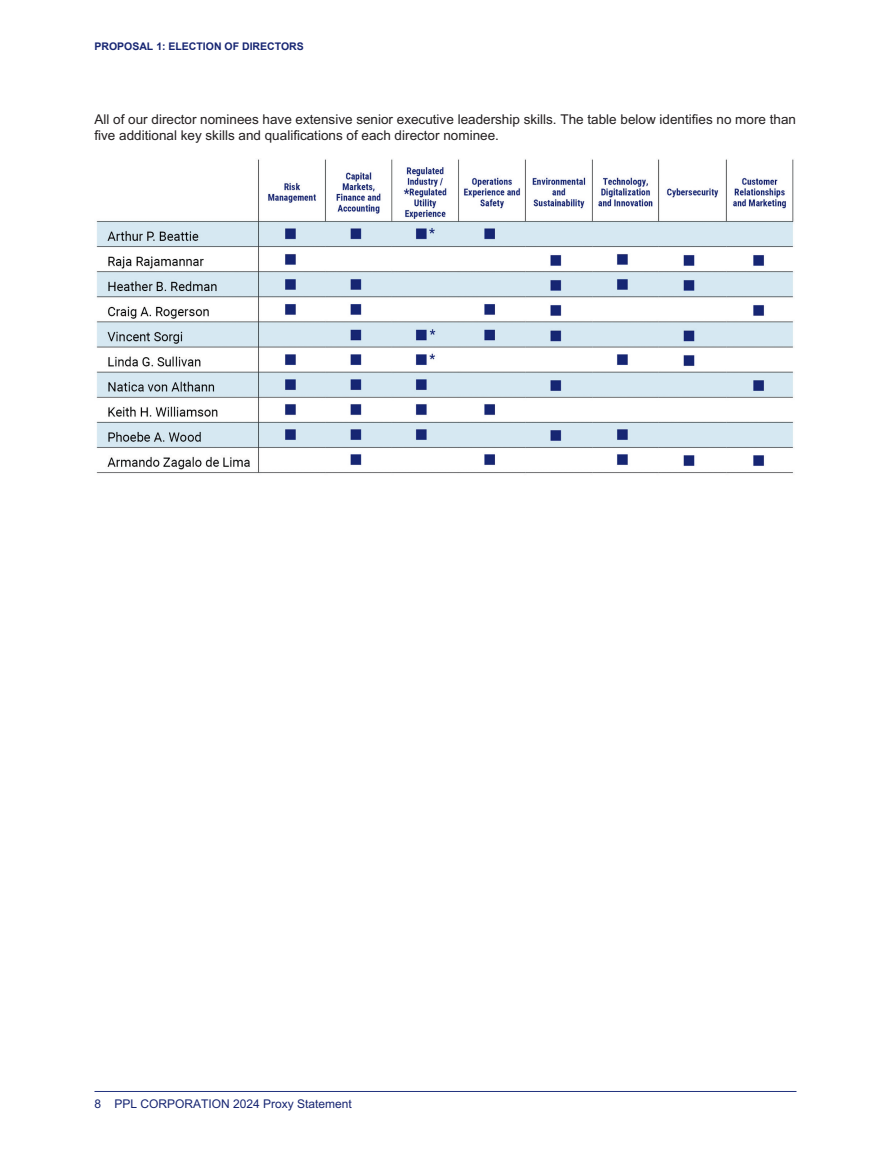
<style>
.page{position:relative;width:891px;height:1161px;background:#fff}
.page>*{position:absolute;margin:0;border:0;box-sizing:border-box;transform-origin:0 0}
.t1{font:13.5px/15.5px "Arial";color:#231f20}
.t2{font:12px "Arial";color:#162572}
.t3{font:700 10.5px "Arial";color:#162572}
</style>
<div class="page">
<hr style="left:94px;top:1091px;width:702px;height:1px;background:#21317e">
<img style="left:96px;top:159px;width:698px;height:315px">
<p class="t3" style="left:94px;top:43px;width:211px">PROPOSAL 1: ELECTION OF DIRECTORS</p>
<p class="t1" style="left:94px;top:113px;width:703px">All of our director nominees have extensive senior executive leadership skills. The table below identifies no more than five additional key skills and qualifications of each director nominee.</p>
<p class="t2" style="left:94px;top:1099px;width:259px">8 PPL CORPORATION 2024 Proxy Statement</p>
</div>
